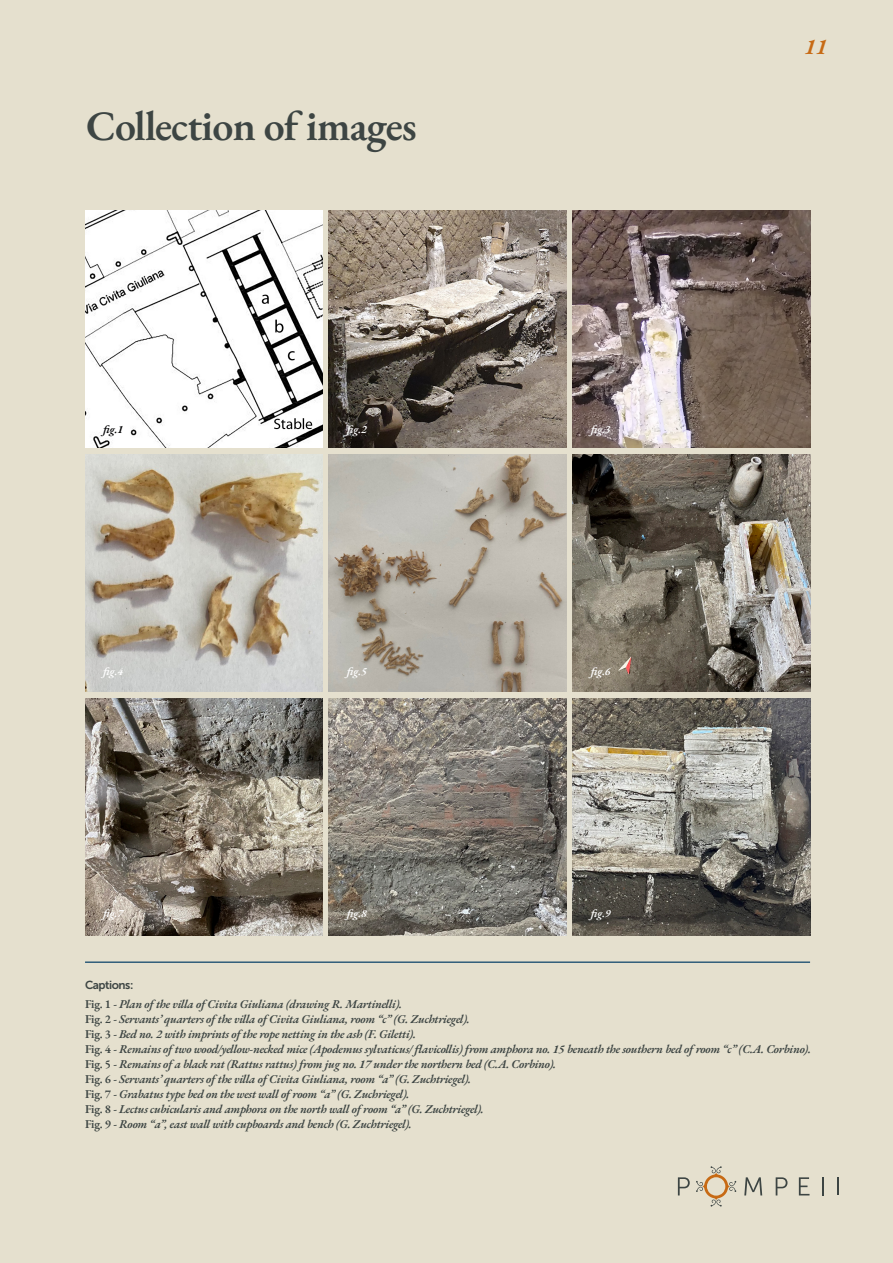
<style>
.page{position:relative;width:893px;height:1263px;background:#e5e0ce}
.page>*{position:absolute;margin:0;border:0;box-sizing:border-box;transform-origin:0 0}
.t1{font:600 42px "EB Garamond";letter-spacing:-.02em;color:#3d4543}
.t2{font:italic 600 22.5px "EB Garamond";color:#c76a14}
.t3{font:italic 600 12px "EB Garamond";letter-spacing:-.02em;color:#3d4543}
.t4{font:11.55px "Museo Sans 700";letter-spacing:-.04em;color:#3d4543}
.t5{font:italic 600 11.1px "EB Garamond";color:#fff}
.t6{font:italic 600 11.1px "EB Garamond";color:#000002}
.s1{font-style:normal}
</style>
<div class="page">
<svg style="left:678px;top:1177px;width:12px;height:18px"></svg>
<svg style="left:837px;top:1177px;width:2px;height:18px"></svg>
<svg style="left:822px;top:1177px;width:2px;height:18px"></svg>
<svg style="left:744px;top:1177px;width:18px;height:18px"></svg>
<svg style="left:799px;top:1177px;width:10px;height:18px"></svg>
<svg style="left:776px;top:1177px;width:11px;height:18px"></svg>
<svg style="left:696px;top:1166px;width:40px;height:40px"></svg>
<img style="left:85px;top:210px;width:237px;height:238px">
<img style="left:329px;top:210px;width:237px;height:238px">
<img style="left:573px;top:210px;width:237px;height:238px">
<img style="left:85px;top:454px;width:237px;height:238px">
<img style="left:329px;top:454px;width:237px;height:238px">
<img style="left:573px;top:454px;width:237px;height:238px">
<img style="left:85px;top:698px;width:237px;height:238px">
<img style="left:329px;top:698px;width:237px;height:238px">
<img style="left:573px;top:698px;width:237px;height:238px">
<hr style="left:85px;top:961px;width:725px;height:2px;background:#305d7a">
<p class="t1" style="left:86px;top:99px;width:332px">Collection of images</p>
<p class="t6" style="left:103px;top:422px;width:21px">fig.1</p>
<p class="t5" style="left:347px;top:422px;width:21px">fig.2</p>
<p class="t5" style="left:591px;top:422px;width:21px">fig.3</p>
<p class="t5" style="left:103px;top:664px;width:21px">fig.4</p>
<p class="t5" style="left:347px;top:664px;width:21px">fig.5</p>
<p class="t5" style="left:591px;top:664px;width:21px">fig.6</p>
<p class="t5" style="left:103px;top:906px;width:21px">fig.7</p>
<p class="t5" style="left:347px;top:906px;width:21px">fig.8</p>
<p class="t5" style="left:591px;top:906px;width:21px">fig.9</p>
<h2 class="t2" style="left:805px;top:32px;width:24px">11</h2>
<p class="t4" style="left:85px;top:978px;width:50px">Captions:</p>
<p class="t3" style="left:85px;top:996px;width:319px"><span class="s1">Fig. 1 -</span> Plan of the villa of Civita Giuliana (drawing R. Martinelli).</p>
<p class="t3" style="left:85px;top:1011px;width:386px"><span class="s1">Fig. 2 -</span> Servants’ quarters of the villa of Civita Giuliana, room “c” (G. Zuchtriegel).</p>
<p class="t3" style="left:85px;top:1026px;width:332px"><span class="s1">Fig. 3 -</span> Bed no. 2 with imprints of the rope netting in the ash (F. Giletti).</p>
<p class="t3" style="left:85px;top:1041px;width:727px"><span class="s1">Fig. 4 -</span> Remains of two wood/yellow-necked mice (Apodemus sylvaticus/ flavicollis) from amphora no. 15 beneath the southern bed of room “c” (C.A. Corbino).</p>
<p class="t3" style="left:85px;top:1056px;width:473px"><span class="s1">Fig. 5 -</span> Remains of a black rat (Rattus rattus) from jug no. 17 under the northern bed (C.A. Corbino).</p>
<p class="t3" style="left:85px;top:1071px;width:388px"><span class="s1">Fig. 6 -</span> Servants’ quarters of the villa of Civita Giuliana, room “a” (G. Zuchtriegel).</p>
<p class="t3" style="left:85px;top:1086px;width:326px"><span class="s1">Fig. 7 -</span> Grabatus type bed on the west wall of room “a” (G. Zuchriegel).</p>
<p class="t3" style="left:85px;top:1101px;width:400px"><span class="s1">Fig. 8 -</span> Lectus cubicularis and amphora on the north wall of room “a” (G. Zuchtriegel).</p>
<p class="t3" style="left:85px;top:1116px;width:328px"><span class="s1">Fig. 9 -</span> Room “a”, east wall with cupboards and bench (G. Zuchtriegel).</p>
</div>
